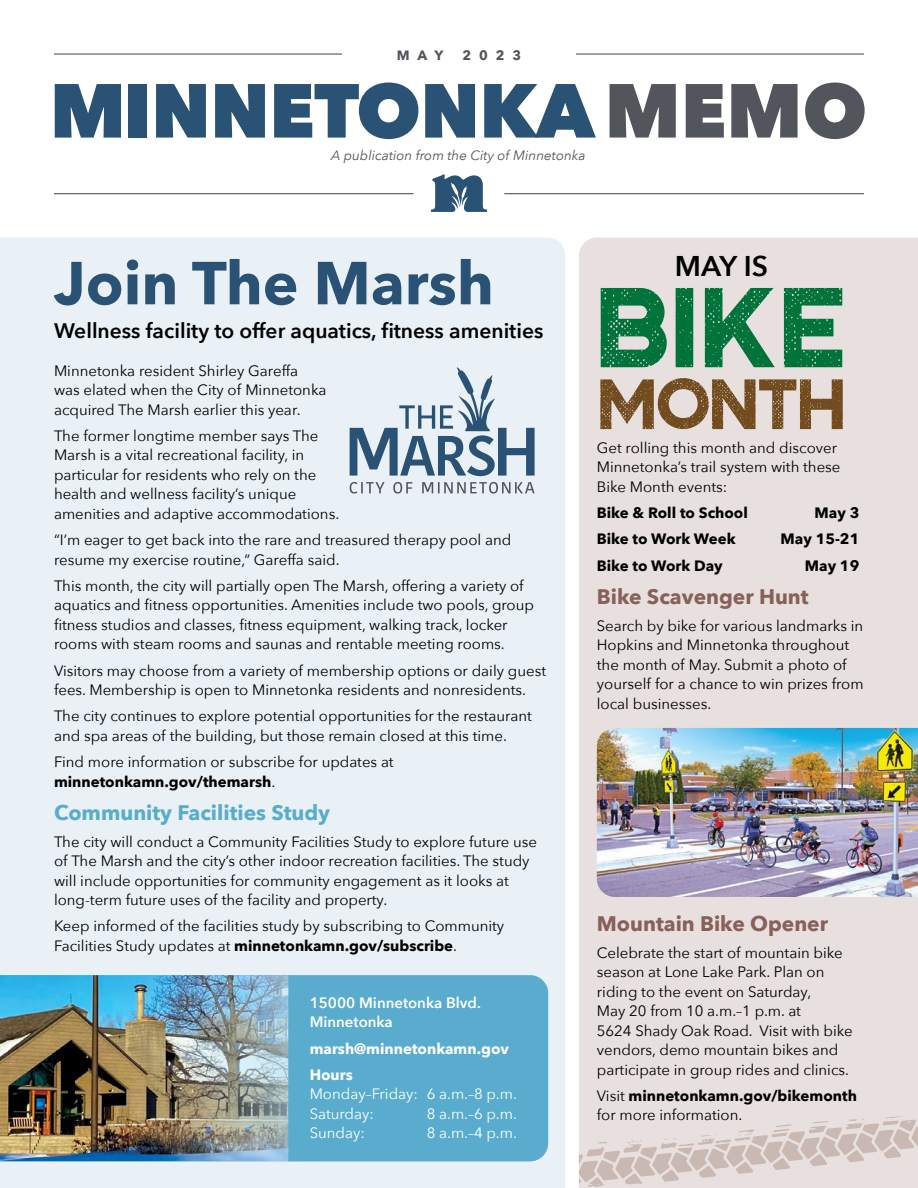
<style>
.page{position:relative;width:918px;height:1188px;background:#fff}
.page>*{position:absolute;margin:0;border:0;box-sizing:border-box;transform-origin:0 0}
.t1{font:800 75.6px "Avenir Next";letter-spacing:-.01em;color:#2a5274}
.t2{font:700 60px "Avenir Next";color:#2a5274}
.t3{font:600 28.5px "Avenir Next";color:#000}
.t4{font:600 21px "Avenir Next";color:#000}
.t5{font:700 21px "Avenir Next";color:#87605a}
.t6{font:700 21px "Avenir Next";color:#59accd}
.t7{font:15px/19.5px "Avenir Next";color:#000}
.t8{font:700 15px/19.5px "Avenir Next";color:#000}
.t9{font:15px/19.5px "Avenir Next";color:#fff}
.t10{font:600 15px/19.5px "Avenir Next";color:#fff}
.t11{font:700 15px/26.2px "Avenir Next";color:#fff}
.t12{font:italic 13.5px "Avenir Next";color:#52555b}
.t13{font:700 13.5px "Avenir Next";letter-spacing:.59em;color:#52555b}
.s1{color:#52555b}
.s2{font-weight:700}
.s3{font-weight:400}
</style>
<div class="page">
<div style="left:0;top:238px;width:565px;height:950px;background:#eaf1f6"></div>
<div style="left:579px;top:238px;width:339px;height:950px;background:#e8e0de"></div>
<svg style="left:579px;top:1116px;width:339px;height:71px;background:#ded2cf"></svg>
<hr style="left:54px;top:53px;width:810px;height:2px;background:#52555b">
<hr style="left:54px;top:193px;width:360px;height:1px;background:#52555b">
<hr style="left:504px;top:193px;width:360px;height:1px;background:#52555b">
<div style="left:342px;top:45px;width:234px;height:20px;background:#fff"></div>
<svg style="left:431px;top:174px;width:56px;height:38px"></svg>
<img style="left:0;top:975px;width:288px;height:186px">
<img style="left:597px;top:728px;width:321px;height:169px">
<svg style="left:676px;top:288px;width:17px;height:79px"></svg>
<svg style="left:705px;top:288px;width:70px;height:79px;background:#63a180"></svg>
<svg style="left:601px;top:288px;width:66px;height:79px;background:#3b8e64"></svg>
<svg style="left:784px;top:288px;width:58px;height:79px;background:#45936b"></svg>
<svg style="left:600px;top:378px;width:243px;height:51px;background:#ab947c"></svg>
<svg style="left:350px;top:367px;width:185px;height:109px;background:#b5c5d2"></svg>
<svg style="left:350px;top:482px;width:185px;height:12px;background:#c0c6cb"></svg>
<div style="left:288px;top:975px;width:260px;height:186px;background:#59accd"></div>
<p class="t13" style="left:397px;top:44px;width:48px">MAY</p>
<p class="t13" style="left:463px;top:44px;width:60px">2023</p>
<h1 class="t1" style="left:50px;top:64px;width:819px">MINNETONKA<span class="s1">MEMO</span></h1>
<p class="t12" style="left:331px;top:144px;width:256px">A publication from the City of Minnetonka</p>
<h2 class="t2" style="left:54px;top:231px;width:441px">Join The Marsh</h2>
<h3 class="t3" style="left:675px;top:241px;width:95px">MAY IS</h3>
<h3 class="t4" style="left:54px;top:313px;width:491px">Wellness facility to offer aquatics, fitness amenities</h3>
<p class="t7" style="left:54px;top:360px;width:274px">Minnetonka resident Shirley Gareffa was elated when the City of Minnetonka acquired The Marsh earlier this year.</p>
<p class="t7" style="left:54px;top:425px;width:287px">The former longtime member says The Marsh is a vital recreational facility, in particular for residents who rely on the health and wellness facility’s unique amenities and adaptive accommodations.</p>
<p class="t7" style="left:54px;top:530px;width:459px">“I’m eager to get back into the rare and treasured therapy pool and resume my exercise routine,” Gareffa said.</p>
<p class="t7" style="left:54px;top:575px;width:482px">This month, the city will partially open The Marsh, offering a variety of aquatics and fitness opportunities. Amenities include two pools, group fitness studios and classes, fitness equipment, walking track, locker rooms with steam rooms and saunas and rentable meeting rooms.</p>
<p class="t7" style="left:54px;top:660px;width:494px">Visitors may choose from a variety of membership options or daily guest fees. Membership is open to Minnetonka residents and nonresidents.</p>
<p class="t7" style="left:54px;top:706px;width:480px">The city continues to explore potential opportunities for the restaurant and spa areas of the building, but those remain closed at this time.</p>
<p class="t7" style="left:54px;top:752px;width:341px">Find more information or subscribe for updates at <span class="s2">minnetonkamn.gov/themarsh</span>.</p>
<h3 class="t6" style="left:54px;top:795px;width:278px">Community Facilities Study</h3>
<p class="t7" style="left:54px;top:831px;width:485px">The city will conduct a Community Facilities Study to explore future use of The Marsh and the city’s other indoor recreation facilities. The study will include opportunities for community engagement as it looks at long-term future uses of the facility and property.</p>
<p class="t7" style="left:54px;top:916px;width:452px">Keep informed of the facilities study by subscribing to Community<br>Facilities Study updates at <span class="s2">minnetonkamn.gov/subscribe</span>.</p>
<h3 class="t5" style="left:597px;top:906px;width:233px">Mountain Bike Opener</h3>
<p class="t7" style="left:597px;top:437px;width:245px">Get rolling this month and discover<br>Minnetonka’s trail system with these<br>Bike Month events:</p>
<p class="t8" style="left:597px;top:503px;width:153px">Bike &amp; Roll to School</p>
<p class="t8" style="left:815px;top:503px;width:46px">May 3</p>
<p class="t8" style="left:597px;top:529px;width:140px">Bike to Work Week</p>
<p class="t8" style="left:781px;top:529px;width:80px">May 15-21</p>
<p class="t8" style="left:597px;top:555px;width:127px">Bike to Work Day</p>
<p class="t8" style="left:805px;top:555px;width:56px">May 19</p>
<h3 class="t5" style="left:597px;top:579px;width:213px">Bike Scavenger Hunt</h3>
<p class="t7" style="left:597px;top:615px;width:268px">Search by bike for various landmarks in Hopkins and Minnetonka throughout the month of May. Submit a photo of yourself for a chance to win prizes from local businesses.</p>
<p class="t7" style="left:597px;top:942px;width:257px">Celebrate the start of mountain bike season at Lone Lake Park. Plan on riding to the event on Saturday,<br>May 20 from 10 a.m.–1 p.m. at<br>5624 Shady Oak Road. Visit with bike vendors, demo mountain bikes and participate in group rides and clinics.</p>
<p class="t8" style="left:597px;top:1086px;width:262px"><span class="s3">Visit</span> minnetonkamn.gov/bikemonth <span class="s3">for more information.</span></p>
<p class="t10" style="left:310px;top:993px;width:173px">15000 Minnetonka Blvd.<br>Minnetonka</p>
<p class="t11" style="left:310px;top:1035px;width:201px">marsh@minnetonkamn.gov<br>Hours</p>
<p class="t9" style="left:310px;top:1084px;width:209px">Monday–Friday: 6 a.m.–8 p.m.<br>Saturday:</p>
<p class="t9" style="left:427px;top:1103px;width:92px">8 a.m.–6 p.m.</p>
<p class="t9" style="left:310px;top:1123px;width:57px">Sunday:</p>
<p class="t9" style="left:427px;top:1123px;width:92px">8 a.m.–4 p.m.</p>
</div>
